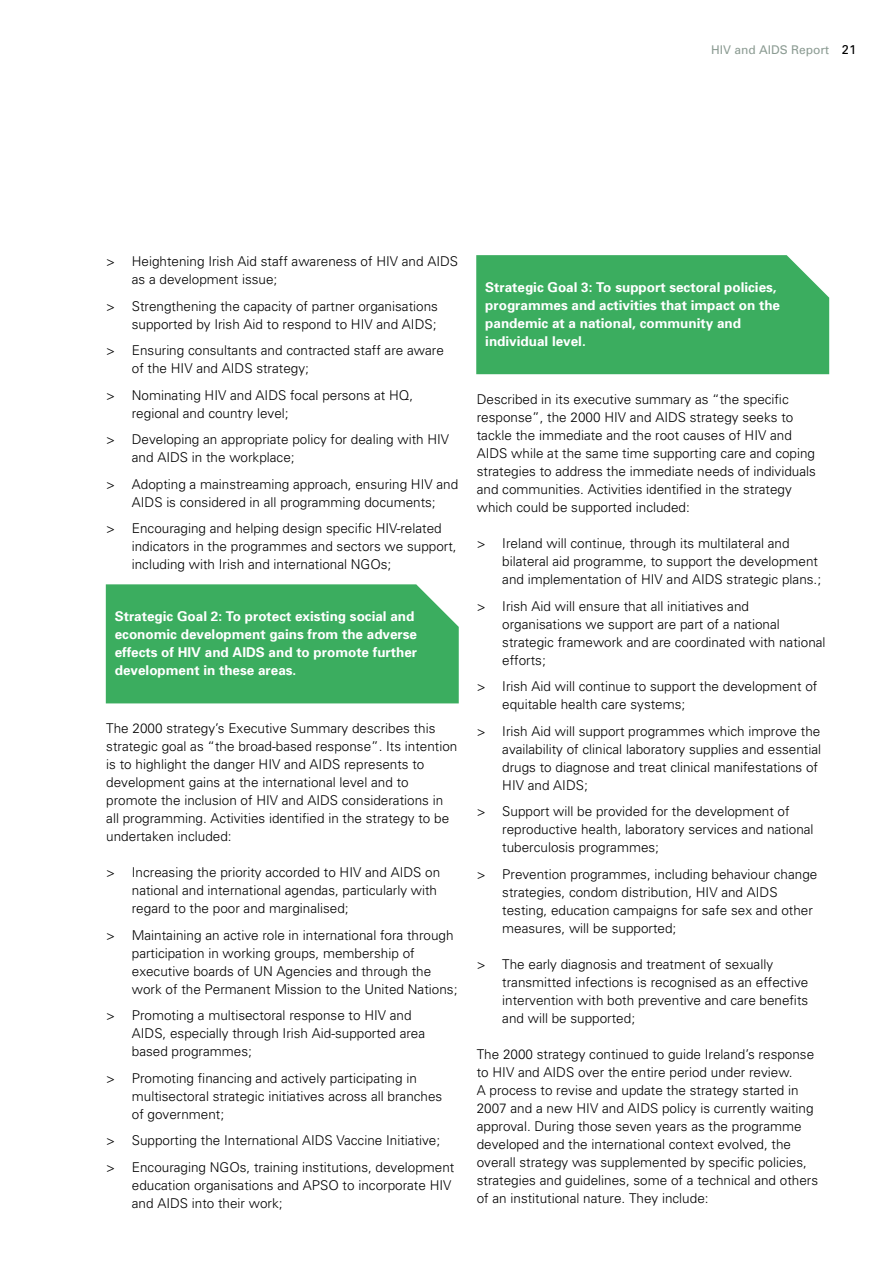
<style>
.page{position:relative;width:893px;height:1263px;background:#fff}
.page>*{position:absolute;margin:0;border:0;box-sizing:border-box;transform-origin:0 0}
.t1{font:300 13.5px/18px "Univers";color:#000}
.t2{font:700 13.5px/18px "Univers";color:#fff}
.t3{font:12px "Univers";color:#8b9b92}
.s1{font-size:12.75px;color:#000}
</style>
<div class="page">
<div style="left:476px;top:255px;width:353px;height:119px;background:#3bad5f"></div>
<div style="left:106px;top:584px;width:353px;height:119px;background:#3bad5f"></div>
<p class="t3" style="left:711px;top:42px;width:146px">HIV and AIDS Report <span class="s1">21</span></p>
<p class="t1" style="left:132px;top:252px;width:328px;text-indent:-26px">&gt; Heightening Irish Aid staff awareness of HIV and AIDS as a development issue;</p>
<p class="t1" style="left:106px;top:296px;width:333px;text-align:right">&gt; Strengthening the capacity of partner organisations supported by Irish Aid to respond to HIV and AIDS;</p>
<p class="t1" style="left:132px;top:341px;width:314px;text-indent:-26px">&gt; Ensuring consultants and contracted staff are aware of the HIV and AIDS strategy;</p>
<p class="t1" style="left:132px;top:385px;width:283px;text-indent:-26px">&gt; Nominating HIV and AIDS focal persons at HQ, regional and country level;</p>
<p class="t1" style="left:132px;top:430px;width:319px;text-indent:-26px">&gt; Developing an appropriate policy for dealing with HIV and AIDS in the workplace;</p>
<p class="t1" style="left:106px;top:474px;width:353px;text-align:center">&gt; Adopting a mainstreaming approach, ensuring HIV and<br>AIDS is considered in all programming documents;</p>
<p class="t1" style="left:132px;top:519px;width:326px;text-indent:-26px">&gt; Encouraging and helping design specific HIV-related indicators in the programmes and sectors we support, including with Irish and international NGOs;</p>
<p class="t2" style="left:115px;top:607px;width:304px">Strategic Goal 2: To protect existing social and economic development gains from the adverse effects of HIV and AIDS and to promote further development in these areas.</p>
<p class="t1" style="left:106px;top:719px;width:353px">The 2000 strategy’s Executive Summary describes this strategic goal as “the broad-based response”. Its intention is to highlight the danger HIV and AIDS represents to development gains at the international level and to promote the inclusion of HIV and AIDS considerations in all programming. Activities identified in the strategy to be undertaken included:</p>
<p class="t1" style="left:132px;top:863px;width:310px;text-indent:-26px">&gt; Increasing the priority accorded to HIV and AIDS on national and international agendas, particularly with regard to the poor and marginalised;</p>
<p class="t1" style="left:132px;top:926px;width:327px;text-indent:-26px">&gt; Maintaining an active role in international fora through participation in working groups, membership of executive boards of UN Agencies and through the work of the Permanent Mission to the United Nations;</p>
<p class="t1" style="left:132px;top:1006px;width:295px;text-indent:-26px">&gt; Promoting a multisectoral response to HIV and<br>AIDS, especially through Irish Aid-supported area based programmes;</p>
<p class="t1" style="left:132px;top:1069px;width:312px;text-indent:-26px">&gt; Promoting financing and actively participating in multisectoral strategic initiatives across all branches of government;</p>
<p class="t1" style="left:106px;top:1127px;width:350px;line-height:26.5px">&gt; Supporting the International AIDS Vaccine Initiative;<br>&gt; Encouraging NGOs, training institutions, development</p>
<p class="t1" style="left:132px;top:1176px;width:321px">education organisations and APSO to incorporate HIV and AIDS into their work;</p>
<p class="t2" style="left:485px;top:278px;width:296px">Strategic Goal 3: To support sectoral policies, programmes and activities that impact on the pandemic at a national, community and individual level.</p>
<p class="t1" style="left:477px;top:390px;width:341px">Described in its executive summary as “the specific response”, the 2000 HIV and AIDS strategy seeks to tackle the immediate and the root causes of HIV and AIDS while at the same time supporting care and coping strategies to address the immediate needs of individuals and communities. Activities identified in the strategy which could be supported included:</p>
<p class="t1" style="left:502px;top:534px;width:320px;text-indent:-26px">&gt; Ireland will continue, through its multilateral and bilateral aid programme, to support the development and implementation of HIV and AIDS strategic plans.;</p>
<p class="t1" style="left:502px;top:597px;width:325px;text-indent:-26px">&gt; Irish Aid will ensure that all initiatives and organisations we support are part of a national strategic framework and are coordinated with national efforts;</p>
<p class="t1" style="left:502px;top:677px;width:317px;text-indent:-26px">&gt; Irish Aid will continue to support the development of equitable health care systems;</p>
<p class="t1" style="left:502px;top:722px;width:320px;text-indent:-26px">&gt; Irish Aid will support programmes which improve the availability of clinical laboratory supplies and essential drugs to diagnose and treat clinical manifestations of HIV and AIDS;</p>
<p class="t1" style="left:502px;top:802px;width:313px;text-indent:-26px">&gt; Support will be provided for the development of reproductive health, laboratory services and national tuberculosis programmes;</p>
<p class="t1" style="left:502px;top:865px;width:317px;text-indent:-26px">&gt; Prevention programmes, including behaviour change strategies, condom distribution, HIV and AIDS testing, education campaigns for safe sex and other measures, will be supported;</p>
<p class="t1" style="left:502px;top:955px;width:308px;text-indent:-26px">&gt; The early diagnosis and treatment of sexually transmitted infections is recognised as an effective intervention with both preventive and care benefits and will be supported;</p>
<p class="t1" style="left:477px;top:1045px;width:343px">The 2000 strategy continued to guide Ireland’s response to HIV and AIDS over the entire period under review.<br>A process to revise and update the strategy started in 2007 and a new HIV and AIDS policy is currently waiting approval. During those seven years as the programme developed and the international context evolved, the overall strategy was supplemented by specific policies, strategies and guidelines, some of a technical and others of an institutional nature. They include:</p>
</div>
